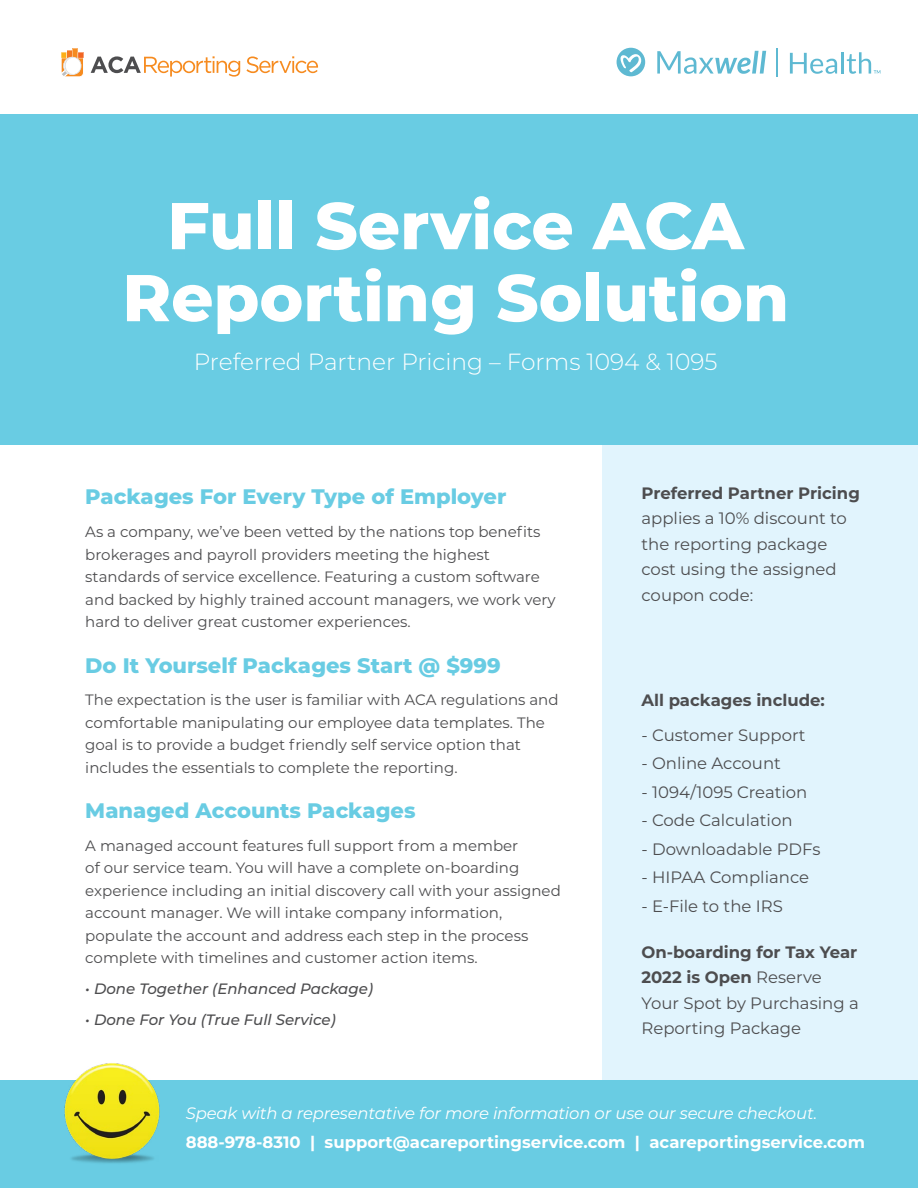
<style>
.page{position:relative;width:918px;height:1188px;background:#fff}
.page>*{position:absolute;margin:0;border:0;box-sizing:border-box;transform-origin:0 0}
.t1{font:800 66px/72px "Montserrat";color:#fff;text-align:center}
.t2{font:300 23.4px "Montserrat";color:#fff}
.t3{font:800 21px "Montserrat";color:#69cce3}
.t4{font:16.5px/25.5px "Montserrat";color:#4d4d4f}
.t5{font:700 16.5px "Montserrat";color:#fff}
.t6{font:italic 16.5px "Montserrat";letter-spacing:-.01em;color:#fff}
.t7{font:700 16.5px "Montserrat";color:#4d4d4f}
.t8{font:15px/22.5px "Montserrat";color:#4d4d4f}
.t9{font:italic 500 15px "Montserrat";color:#4d4d4f}
.s1{font-weight:700}
</style>
<div class="page">
<div style="left:603px;top:444px;width:315px;height:744px;background:#e1f4fd"></div>
<div style="left:0;top:114px;width:918px;height:331px;background:#69cce3"></div>
<svg style="left:91px;top:56px;width:227px;height:21px"></svg>
<svg style="left:61px;top:49px;width:23px;height:28px"></svg>
<div style="left:0;top:1080px;width:918px;height:107px;background:#69cce3"></div>
<img style="left:64px;top:1063px;width:96px;height:100px">
<svg style="left:617px;top:48px;width:28px;height:28px"></svg>
<svg style="left:657px;top:51px;width:109px;height:23px"></svg>
<svg style="left:776px;top:48px;width:1px;height:29px"></svg>
<svg style="left:790px;top:53px;width:47px;height:21px"></svg>
<hr style="left:841px;top:52px;width:3px;height:22px;background:#5eb9d2">
<svg style="left:847px;top:52px;width:33px;height:22px"></svg>
<h1 class="t1" style="left:122px;top:186px;width:668px">Full Service ACA<br>Reporting Solution</h1>
<h2 class="t2" style="left:194px;top:346px;width:525px">Preferred Partner Pricing – Forms 1094 &amp; 1095</h2>
<h3 class="t3" style="left:85px;top:482px;width:423px">Packages For Every Type of Employer</h3>
<p class="t8" style="left:85px;top:520px;width:472px">As a company, we’ve been vetted by the nations top benefits brokerages and payroll providers meeting the highest standards of service excellence. Featuring a custom software and backed by highly trained account managers, we work very hard to deliver great customer experiences.</p>
<h3 class="t3" style="left:85px;top:650px;width:417px">Do It Yourself Packages Start @ $999</h3>
<p class="t8" style="left:85px;top:688px;width:475px">The expectation is the user is familiar with ACA regulations and comfortable manipulating our employee data templates. The goal is to provide a budget friendly self service option that includes the essentials to complete the reporting.</p>
<h3 class="t3" style="left:85px;top:795px;width:332px">Managed Accounts Packages</h3>
<p class="t8" style="left:85px;top:834px;width:477px">A managed account features full support from a member<br>of our service team. You will have a complete on-boarding experience including an initial discovery call with your assigned account manager. We will intake company information, populate the account and address each step in the process complete with timelines and customer action items.</p>
<p class="t9" style="left:85px;top:979px;width:289px">• Done Together (Enhanced Package)</p>
<p class="t9" style="left:85px;top:1010px;width:252px">• Done For You (True Full Service)</p>
<p class="t7" style="left:642px;top:481px;width:220px">Preferred Partner Pricing</p>
<p class="t4" style="left:642px;top:505px;width:207px">applies a 10% discount to the reporting package cost using the assigned coupon code:</p>
<p class="t7" style="left:642px;top:688px;width:185px">All packages include:</p>
<p class="t4" style="left:642px;top:722px;width:166px">- Customer Support</p>
<p class="t4" style="left:642px;top:750px;width:141px">- Online Account</p>
<p class="t4" style="left:642px;top:779px;width:167px">- 1094/1095 Creation</p>
<p class="t4" style="left:642px;top:807px;width:153px">- Code Calculation</p>
<p class="t4" style="left:642px;top:836px;width:181px">- Downloadable PDFs</p>
<p class="t4" style="left:642px;top:864px;width:169px">- HIPAA Compliance</p>
<p class="t4" style="left:642px;top:893px;width:143px">- E-File to the IRS</p>
<p class="t4" style="left:642px;top:938px;width:219px"><span class="s1">On-boarding for Tax Year<br>2022 is Open</span> Reserve<br>Your Spot by Purchasing a<br>Reporting Package</p>
<p class="t6" style="left:186px;top:1101px;width:633px">Speak with a representative for more information or use our secure checkout.</p>
<p class="t5" style="left:186px;top:1130px;width:681px">888-978-8310 | support@acareportingservice.com | acareportingservice.com</p>
</div>
